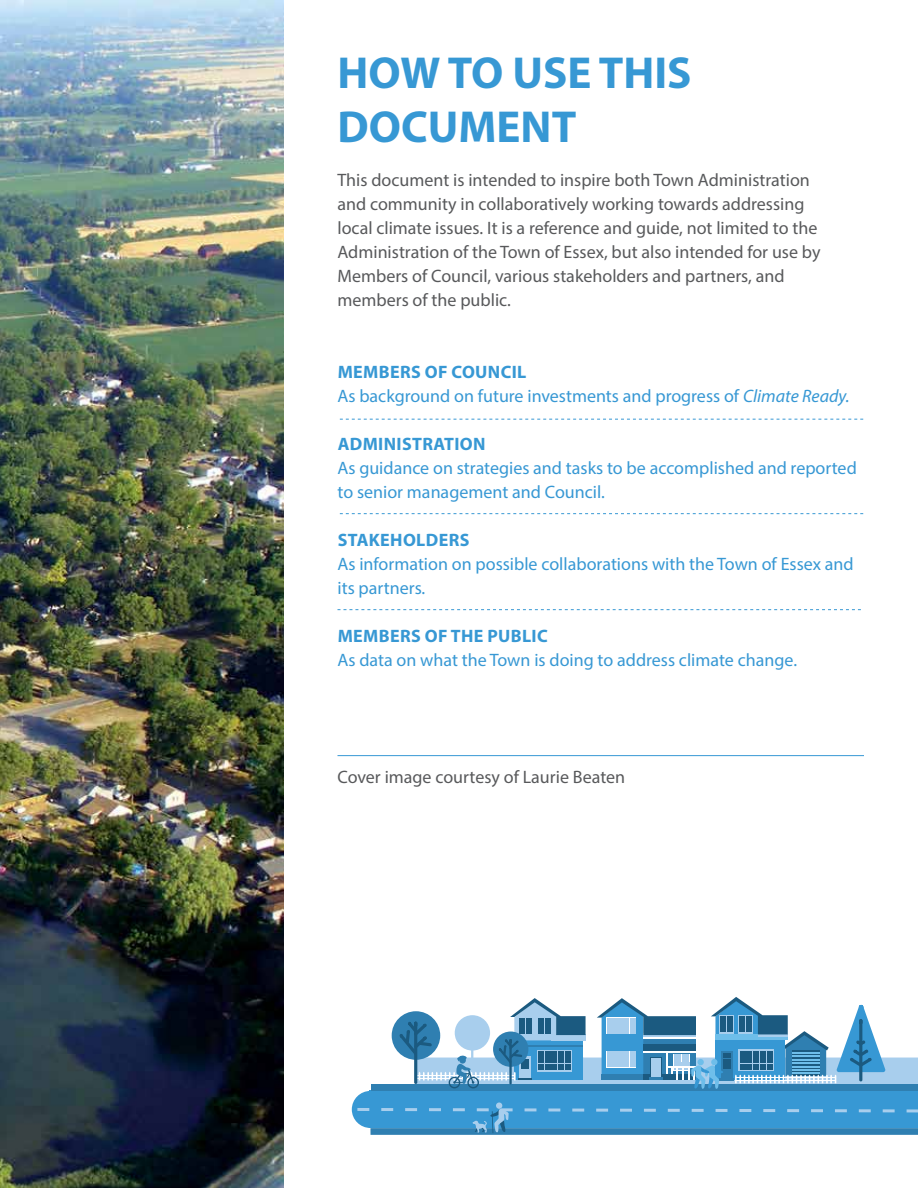
<style>
.page{position:relative;width:918px;height:1188px;background:#fff}
.page>*{position:absolute;margin:0;border:0;box-sizing:border-box;transform-origin:0 0}
.t1{font:700 45px/54px "Myriad Pro";color:#3798d4}
.t2{font:18px/24px "Myriad Pro";color:#58595b}
.t3{font:18px/24px "Myriad Pro";color:#3798d4}
.t4{font:700 18px "Myriad Pro";letter-spacing:.02em;color:#3798d4}
.s1{font-weight:700}
.s2{font-style:italic}
</style>
<div class="page">
<img style="left:0;top:0;width:284px;height:1188px">
<div style="left:574px;top:1058px;width:344px;height:27px;background:#a8ceed"></div>
<div style="left:369px;top:1091px;width:549px;height:37px;background:#3798d4"></div>
<div style="left:372px;top:1084px;width:546px;height:7px;background:#2f7fb1"></div>
<div style="left:370px;top:1128px;width:548px;height:7px;background:#2f7fb1"></div>
<div style="left:352px;top:1091px;width:37px;height:37px;background:#3798d4;border-radius:50%"></div>
<div style="left:496px;top:1102px;width:7px;height:7px;background:#a8ceed;border-radius:50%"></div>
<svg style="left:354px;top:1106px;width:564px;height:27px"></svg>
<div style="left:392px;top:1011px;width:48px;height:49px;background:#2f7fb1;border-radius:50%"></div>
<svg style="left:399px;top:998px;width:187px;height:90px"></svg>
<svg style="left:597px;top:997px;width:289px;height:92px"></svg>
<svg style="left:340px;top:419px;width:523px;height:1px"></svg>
<svg style="left:340px;top:513px;width:523px;height:1px"></svg>
<svg style="left:338px;top:609px;width:523px;height:1px"></svg>
<hr style="left:338px;top:755px;width:526px;height:1px;background:#3798d4">
<h1 class="t1" style="left:338px;top:44px;width:285px;text-indent:110px">TOUSE THIS<br>DOCUMENT</h1>
<p class="t2" style="left:338px;top:168px;width:484px">This document is intended to inspire both Town Administration and community in collaboratively working towards addressing local climate issues. It is a reference and guide, not limited to the Administration of the Town of Essex, but also intended for use by Members of Council, various stakeholders and partners, and members of the public.</p>
<h1 class="t1" style="left:338px;top:44px;width:35px">HOW</h1>
<p class="t3" style="left:337px;top:360px;width:514px"><span class="s1">MEMBERS OF COUNCIL<br></span>As background on future investments and progress of <span class="s2">Climate Ready.</span></p>
<p class="t4" style="left:338px;top:432px;width:149px">ADMINISTRATION</p>
<p class="t3" style="left:337px;top:456px;width:521px">As guidance on strategies and tasks to be accomplished and reported to senior management and Council.</p>
<p class="t4" style="left:338px;top:528px;width:100px">STAKEHOLDER</p>
<p class="t4" style="left:460px;top:528px;width:11px">S</p>
<p class="t3" style="left:337px;top:552px;width:518px">As information on possible collaborations with the Town of Essex and its partners.</p>
<p class="t4" style="left:338px;top:624px;width:209px">MEMBERS OF THE PUBLIC</p>
<p class="t3" style="left:337px;top:648px;width:461px">As data on what the Town is doing to address climate change.</p>
<p class="t2" style="left:338px;top:765px;width:289px">Cover image courtesy of Laurie Beaten</p>
</div>
